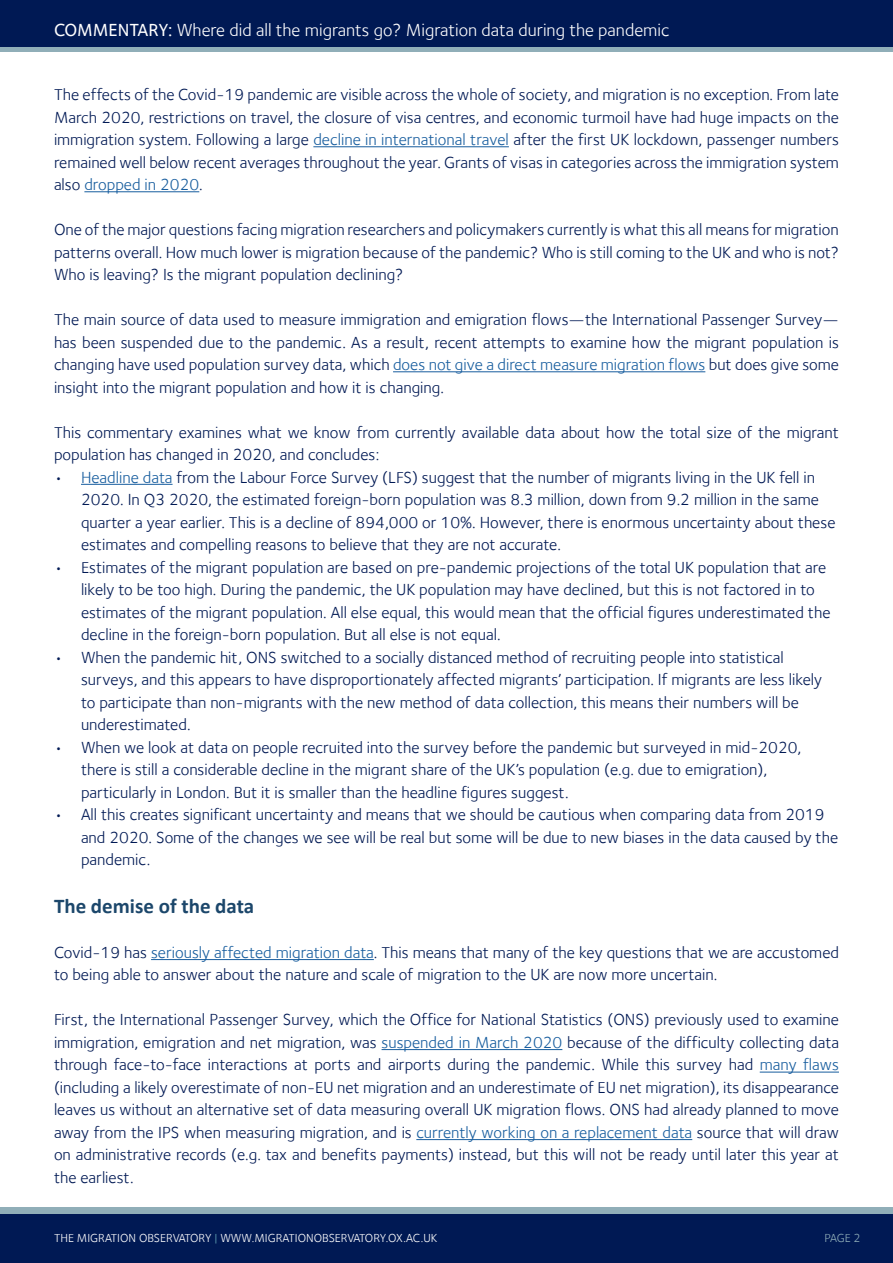
<style>
.page{position:relative;width:893px;height:1263px;background:#fff}
.page>*{position:absolute;margin:0;border:0;box-sizing:border-box;transform-origin:0 0}
.t1{font:700 21px "Calibri";color:#1c476b}
.t2{font:18px "Foundry Sterling";color:#fff}
.Body{font:16.5px/22.5px "Foundry Sterling";color:#001954}
.t3{font:12px "Foundry Sterling";color:#fff}
.t4{font:12px "Foundry Sterling";color:#90aeb8}
.s1{font-weight:500}
.s2{color:#175d9e}
.s3{color:#5c9baf}
</style>
<div class="page">
<div style="left:0;top:1213px;width:893px;height:50px;background:#001954"></div>
<div style="left:0;top:1207px;width:893px;height:6px;background:#90aeb8"></div>
<div style="left:0;top:0;width:893px;height:48px;background:#001954"></div>
<hr style="left:0;top:48px;width:893px;height:4px;background:#90aeb8">
<hr style="left:313px;top:146px;width:196px;height:1px;background:#175d9e">
<hr style="left:84px;top:191px;width:115px;height:1px;background:#175d9e">
<hr style="left:393px;top:371px;width:312px;height:1px;background:#175d9e">
<hr style="left:81px;top:484px;width:92px;height:1px;background:#175d9e">
<hr style="left:151px;top:959px;width:223px;height:1px;background:#175d9e">
<hr style="left:382px;top:1049px;width:180px;height:1px;background:#175d9e">
<hr style="left:760px;top:1072px;width:79px;height:1px;background:#175d9e">
<hr style="left:416px;top:1139px;width:276px;height:1px;background:#175d9e">
<p class="t2" style="left:54px;top:19px;width:617px"><span class="s1">COMMENTARY:</span> Where did all the migrants go? Migration data during the pandemic</p>
<p class="Body" style="left:54px;top:83px;width:786px;text-align:justify">The effects of the Covid-19 pandemic are visible across the whole of society, and migration is no exception. From late March 2020, restrictions on travel, the closure of visa centres, and economic turmoil have had huge impacts on the immigration system. Following a large <span class="s2">decline in international travel</span> after the first UK lockdown, passenger numbers remained well below recent averages throughout the year. Grants of visas in categories across the immigration system also <span class="s2">dropped in 2020</span>.</p>
<p class="Body" style="left:54px;top:218px;width:786px;text-align:justify">One of the major questions facing migration researchers and policymakers currently is what this all means for migration patterns overall. How much lower is migration because of the pandemic? Who is still coming to the UK and who is not?<br>Who is leaving? Is the migrant population declining?</p>
<p class="Body" style="left:54px;top:308px;width:786px;text-align:justify">The main source of data used to measure immigration and emigration flows—the International Passenger Survey— has been suspended due to the pandemic. As a result, recent attempts to examine how the migrant population is changing have used population survey data, which <span class="s2">does not give a direct measure migration flows</span> but does give some insight into the migrant population and how it is changing.</p>
<p class="Body" style="left:54px;top:421px;width:786px">This commentary examines what we know from currently available data about how the total size of the migrant population has changed in 2020, and concludes:</p>
<p class="Body" style="left:81px;top:466px;width:756px;text-indent:-27px">• <span class="s2">Headline data</span> from the Labour Force Survey (LFS) suggest that the number of migrants living in the UK fell in 2020. In Q3 2020, the estimated foreign-born population was 8.3 million, down from 9.2 million in the same quarter a year earlier. This is a decline of 894,000 or 10%. However, there is enormous uncertainty about these estimates and compelling reasons to believe that they are not accurate.</p>
<p class="Body" style="left:81px;top:556px;width:751px;text-indent:-27px">• Estimates of the migrant population are based on pre-pandemic projections of the total UK population that are likely to be too high. During the pandemic, the UK population may have declined, but this is not factored in to estimates of the migrant population. All else equal, this would mean that the official figures underestimated the decline in the foreign-born population. But all else is not equal.</p>
<p class="Body" style="left:81px;top:646px;width:743px;text-indent:-27px">• When the pandemic hit, ONS switched to a socially distanced method of recruiting people into statistical surveys, and this appears to have disproportionately affected migrants’ participation. If migrants are less likely to participate than non-migrants with the new method of data collection, this means their numbers will be underestimated.</p>
<p class="Body" style="left:81px;top:736px;width:722px;text-indent:-27px">• When we look at data on people recruited into the survey before the pandemic but surveyed in mid-2020, there is still a considerable decline in the migrant share of the UK’s population (e.g. due to emigration), particularly in London. But it is smaller than the headline figures suggest.</p>
<p class="Body" style="left:81px;top:803px;width:759px;text-indent:-27px">• All this creates significant uncertainty and means that we should be cautious when comparing data from 2019 and 2020. Some of the changes we see will be real but some will be due to new biases in the data caused by the pandemic.</p>
<h1 class="t1" style="left:54px;top:891px;width:202px">The demise of the data</h1>
<p class="Body" style="left:54px;top:941px;width:786px">Covid-19 has <span class="s2">seriously affected migration data</span>. This means that many of the key questions that we are accustomed to being able to answer about the nature and scale of migration to the UK are now more uncertain.</p>
<p class="Body" style="left:54px;top:1008px;width:786px;text-align:justify">First, the International Passenger Survey, which the Office for National Statistics (ONS) previously used to examine immigration, emigration and net migration, was <span class="s2">suspended in March 2020</span> because of the difficulty collecting data through face-to-face interactions at ports and airports during the pandemic. While this survey had <span class="s2">many flaws </span>(including a likely overestimate of non-EU net migration and an underestimate of EU net migration), its disappearance leaves us without an alternative set of data measuring overall UK migration flows. ONS had already planned to move away from the IPS when measuring migration, and is <span class="s2">currently working on a replacement data</span> source that will draw on administrative records (e.g. tax and benefits payments) instead, but this will not be ready until later this year at the earliest.</p>
<p class="t3" style="left:54px;top:1231px;width:385px">THE MIGRATION OBSERVATORY <span class="s3">|</span> WWW.MIGRATIONOBSERVATORY.OX.AC.UK</p>
<p class="t4" style="left:824px;top:1231px;width:38px">PAGE 2</p>
</div>
